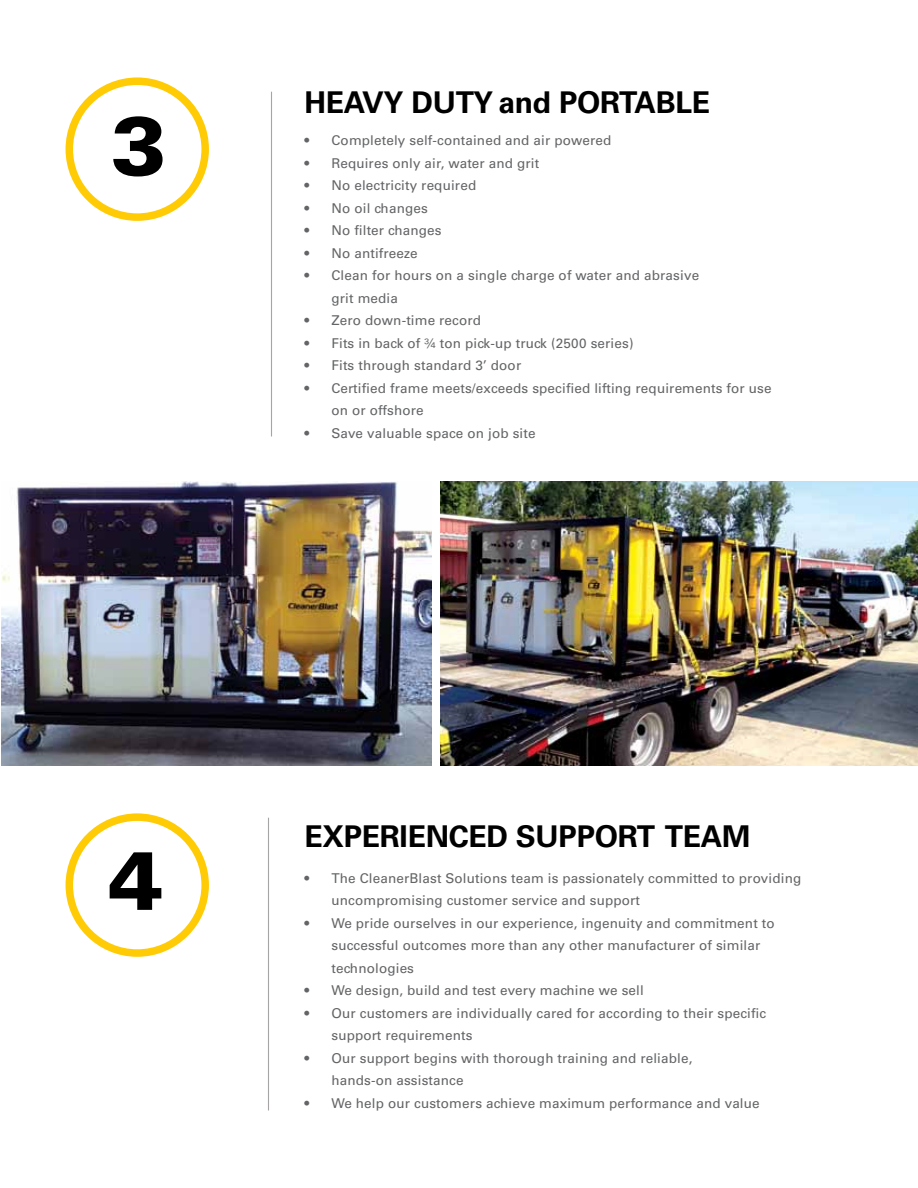
<style>
.page{position:relative;width:918px;height:1188px;background:#fff}
.page>*{position:absolute;margin:0;border:0;box-sizing:border-box;transform-origin:0 0}
.t1{font:900 82.5px "Univers LT Std";color:#000}
.t2{font:700 30px "Univers LT Std";letter-spacing:-.01em;color:#000}
.t3{font:13.5px/22.5px "Univers LT Std";letter-spacing:.01em;color:#636466}
</style>
<div class="page">
<hr style="left:271px;top:92px;width:1px;height:344px;background:#a7a4a4">
<hr style="left:268px;top:818px;width:1px;height:292px;background:#a7a4a4">
<div style="left:66px;top:77px;width:143px;height:144px;border:8px solid #ffcb05;border-radius:50%"></div>
<div style="left:66px;top:813px;width:143px;height:144px;border:8px solid #ffcb05;border-radius:50%"></div>
<img style="left:2px;top:481px;width:430px;height:284px">
<img style="left:440px;top:481px;width:478px;height:284px">
<h1 class="t1" style="left:111px;top:94px;width:57px">3</h1>
<h2 class="t2" style="left:304px;top:85px;width:388px">HEAVY DUTY and PORTABLE</h2>
<p class="t3" style="left:304px;top:129px;width:308px">• Completely self-contained and air powered</p>
<p class="t3" style="left:304px;top:152px;width:236px">• Requires only air, water and grit</p>
<p class="t3" style="left:304px;top:174px;width:173px">• N o electricity required</p>
<p class="t3" style="left:304px;top:197px;width:125px">• No oil changes</p>
<p class="t3" style="left:304px;top:220px;width:139px">• No filter changes</p>
<p class="t3" style="left:304px;top:242px;width:115px">• N o antifreeze</p>
<p class="t3" style="left:331px;top:265px;width:369px;text-indent:-27px">• Clean for hours on a single charge of water and abrasive grit media</p>
<p class="t3" style="left:304px;top:310px;width:178px">• Zero down-time record</p>
<p class="t3" style="left:304px;top:332px;width:331px">• Fits in back of ¾ ton pick-up truck (2500 series)</p>
<p class="t3" style="left:304px;top:355px;width:218px">• Fits through standard 3’ door</p>
<p class="t3" style="left:331px;top:377px;width:442px;text-indent:-27px">• Certified frame meets/exceeds specified lifting requirements for use on or offshore</p>
<p class="t3" style="left:304px;top:422px;width:233px">• Save valuable space on job site</p>
<h1 class="t1" style="left:108px;top:829px;width:57px">4</h1>
<h2 class="t2" style="left:304px;top:819px;width:76px">EXPERIEN</h2>
<h2 class="t2" style="left:449px;top:819px;width:257px">CED SUPPORT TEAM</h2>
<p class="t3" style="left:331px;top:867px;width:471px;text-indent:-27px">• The CleanerBlast Solutions team is passionately committed to providing uncompromising customer service and support</p>
<p class="t3" style="left:331px;top:912px;width:445px;text-indent:-27px">• We pride ourselves in our experience, ingenuity and commitment to successful outcomes more than any other manufacturer of similar technologies</p>
<p class="t3" style="left:304px;top:979px;width:341px">• We design, build and test every machine we sell</p>
<p class="t3" style="left:331px;top:1002px;width:436px;text-indent:-27px">• Our customers are individually cared for according to their specific support requirements</p>
<p class="t3" style="left:331px;top:1047px;width:362px;text-indent:-27px">• Our support begins with thorough training and reliable, hands-on assistance</p>
<p class="t3" style="left:304px;top:1092px;width:457px">• We help our customers achieve maximum performance and value</p>
</div>
